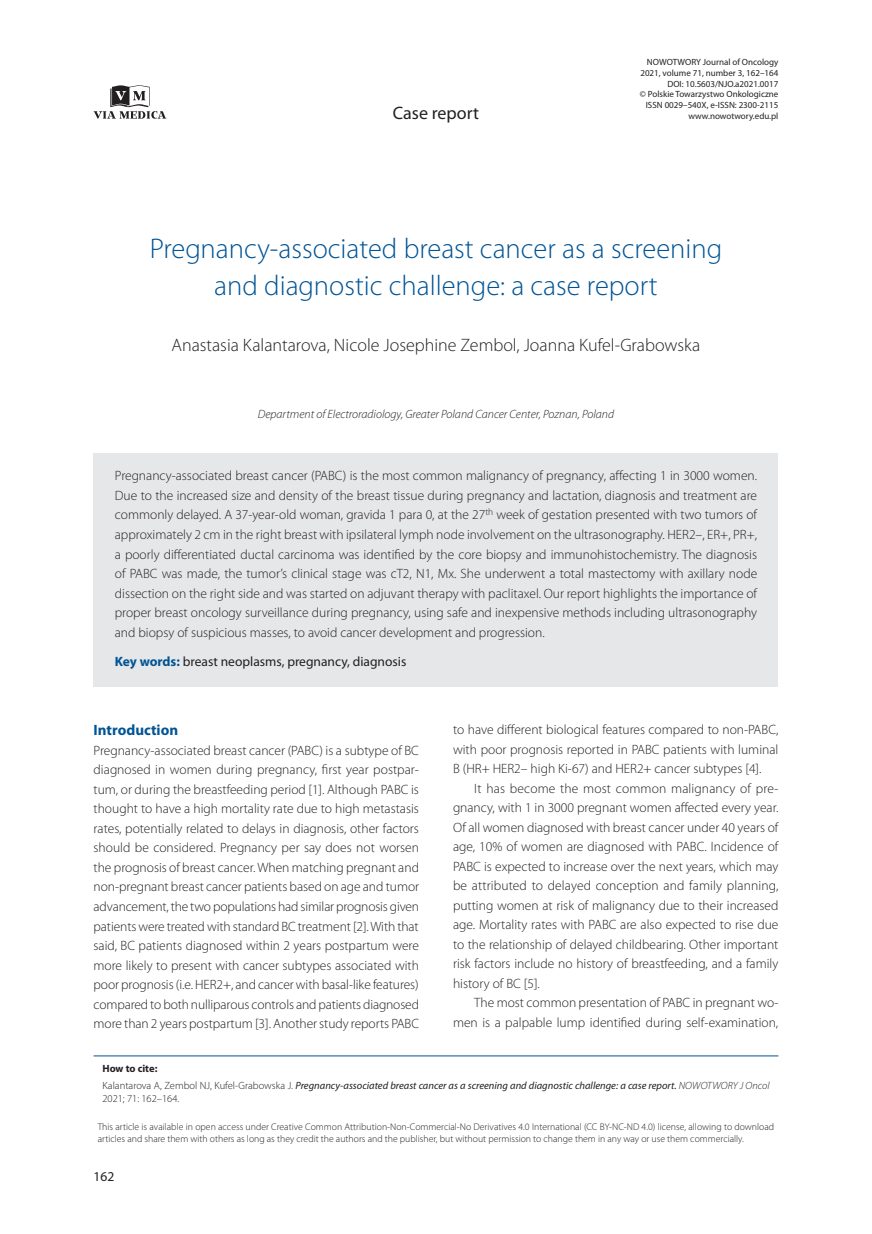
<style>
.page{position:relative;width:872px;height:1234px;background:#fff}
.page>*{position:absolute;margin:0;border:0;box-sizing:border-box;transform-origin:0 0}
._01_-_Tytuł_artykułu{font:300 28.5px/37.5px "Myriad Pro";color:#005495;text-align:center}
._02_-_Autor_artykułu{font:300 18px "Myriad Pro";color:#231f20}
.t1{font:18px "Myriad Pro";color:#231f20}
._07_-_Srodtytul_1{font:700 15px "Myriad Pro";color:#005495}
._08_-_Tekst_bez_wcie{font:300 13.5px/19.5px "Myriad Pro";color:#231f20;text-align:justify}
._04_-_Streszczenie{font:300 13.5px/19.5px "Myriad Pro";color:#231f20;text-align:justify}
._08_-_Tekst{font:300 13.5px/19.5px "Myriad Pro";color:#231f20;text-align:justify}
._05_-_Streszczenie_s{font:13.5px "Myriad Pro";color:#231f20}
._00_-_Praca_ostatnia{font:italic 300 12px "Myriad Pro";color:#231f20}
._05_-_Tekst_ramka{font:italic 10.5px/12.6px "Myriad Pro";color:#231f20}
._05_-_Tekst_ramka-2{font:700 10.5px "Myriad Pro";letter-spacing:-.005em;color:#231f20}
._05_-_Tekst_ramka-3{font:300 9.75px/11.7px "Myriad Pro";color:#231f20}
.t2{font:9px/10.8px "Myriad Pro";color:#231f20;text-align:right}
.s1{font-weight:700;color:#005495}
.s2{font-weight:300;font-style:normal}
.s3{font-weight:300}
</style>
<div class="page">
<svg style="left:94px;top:85px;width:72px;height:34px"></svg>
<div style="left:94px;top:453px;width:684px;height:195px;background:#e6e7e9"></div>
<div style="left:94px;top:647px;width:684px;height:39px;background:#e6e7e9"></div>
<hr style="left:94px;top:1055px;width:684px;height:1px;background:#005495">
<h2 class="t1" style="left:393px;top:102px;width:88px">Case report</h2>
<p class="t2" style="left:640px;top:56px;width:140px">NOWOTWORY Journal of Oncology<br>2021, volume 71, number 3, 162–164<br>DOI: 10.5603/NJO.a2021.0017<br>© Polskie Towarzystwo Onkologiczne<br>ISSN 0029–540X, e-ISSN: 2300-2115 www.nowotwory.edu.pl</p>
<p class="_01_-_Tytuł_artykułu" style="left:150px;top:229px;width:574px">Pregnancy-associated breast cancer as a screening and diagnostic challenge: a case report</p>
<p class="_02_-_Autor_artykułu" style="left:171px;top:334px;width:530px">Anastasia Kalantarova, Nicole Josephine Zembol, Joanna Kufel-Grabowska</p>
<p class="_00_-_Praca_ostatnia" style="left:258px;top:407px;width:358px">Department of Electroradiology, Greater Poland Cancer Center, Poznan, Poland</p>
<p class="_04_-_Streszczenie" style="left:115px;top:466px;width:644px">Pregnancy-associated breast cancer (PABC) is the most common malignancy of pregnancy, affecting 1 in 3000 women.<br>Due to the increased size and density of the breast tissue during pregnancy and lactation, diagnosis and treatment are commonly delayed. A 37-year-old woman, gravida 1 para 0, at the 27<sup>th</sup> week of gestation presented with two tumors of approximately 2 cm in the right breast with ipsilateral lymph node involvement on the ultrasonography. HER2–, ER+, PR+, a poorly differentiated ductal carcinoma was identified by the core biopsy and immunohistochemistry. The diagnosis of PABC was made, the tumor’s clinical stage was cT2, N1, Mx. She underwent a total mastectomy with axillary node dissection on the right side and was started on adjuvant therapy with paclitaxel. Our report highlights the importance of proper breast oncology surveillance during pregnancy, using safe and inexpensive methods including ultrasonography and biopsy of suspicious masses, to avoid cancer development and progression.</p>
<p class="_05_-_Streszczenie_s" style="left:115px;top:653px;width:293px"><span class="s1">Key words:</span> breast neoplasms, pregnancy, diagnosis</p>
<p class="_07_-_Srodtytul_1" style="left:94px;top:720px;width:86px">Introduction</p>
<p class="_08_-_Tekst_bez_wcie" style="left:94px;top:740px;width:327px">Pregnancy-associated breast cancer (PABC) is a subtype of BC diagnosed in women during pregnancy, first year postpar&shy;tum, or during the breastfeeding period [1]. Although PABC is thought to have a high mortality rate due to high metastasis rates, potentially related to delays in diagnosis, other factors should be considered. Pregnancy per say does not worsen the prognosis of breast cancer. When matching pregnant and non-pregnant breast cancer patients based on age and tumor advancement, the two populations had similar prognosis given patients were treated with standard BC treatment [2]. With that said, BC patients diagnosed within 2 years postpartum were more likely to present with cancer subtypes associated with poor prognosis (i.e. HER2+, and cancer with basal-like features) compared to both nulliparous controls and patients diagnosed more than 2 years postpartum [3]. Another study reports PABC</p>
<p class="_08_-_Tekst_bez_wcie" style="left:453px;top:719px;width:327px">to have different biological features compared to non-PABC, with poor prognosis reported in PABC patients with luminal B (HR+ HER2– high Ki-67) and HER2+ cancer subtypes [4].</p>
<p class="_08_-_Tekst" style="left:453px;top:778px;width:327px;text-indent:21px">It has become the most common malignancy of pre&shy;gnancy, with 1 in 3000 pregnant women affected every year.<br>Of all women diagnosed with breast cancer under 40 years of age, 10% of women are diagnosed with PABC. Incidence of PABC is expected to increase over the next years, which may be attributed to delayed conception and family planning, putting women at risk of malignancy due to their increased age. Mortality rates with PABC are also expected to rise due to the relationship of delayed childbearing. Other important risk factors include no history of breastfeeding, and a family history of BC [5].</p>
<p class="_08_-_Tekst" style="left:453px;top:992px;width:327px;text-align:right">The most common presentation of PABC in pregnant wo&shy;men is a palpable lump identified during self-examination,</p>
<p class="_05_-_Tekst_ramka-2" style="left:102px;top:1061px;width:56px">How to cite:</p>
<p class="_05_-_Tekst_ramka" style="left:102px;top:1078px;width:668px"><span class="s2">Kalantarova A, Zembol NJ, Kufel-Grabowska J.</span> Pregnancy-associated breast cancer as a screening and diagnostic challenge: a case report. <span class="s3">NOWOTWORY J Oncol<br></span><span class="s2">2021; 71: 162–164.</span></p>
<p class="_05_-_Tekst_ramka-3" style="left:98px;top:1120px;width:678px">This article is available in open access under Creative Common Attribution-Non-Commercial-No Derivatives 4.0 International (CC BY-NC-ND 4.0) license, allowing to download articles and share them with others as long as they credit the authors and the publisher, but without permission to change them in any way or use them commercially.</p>
<p class="_05_-_Streszczenie_s" style="left:94px;top:1168px;width:22px">162</p>
</div>
